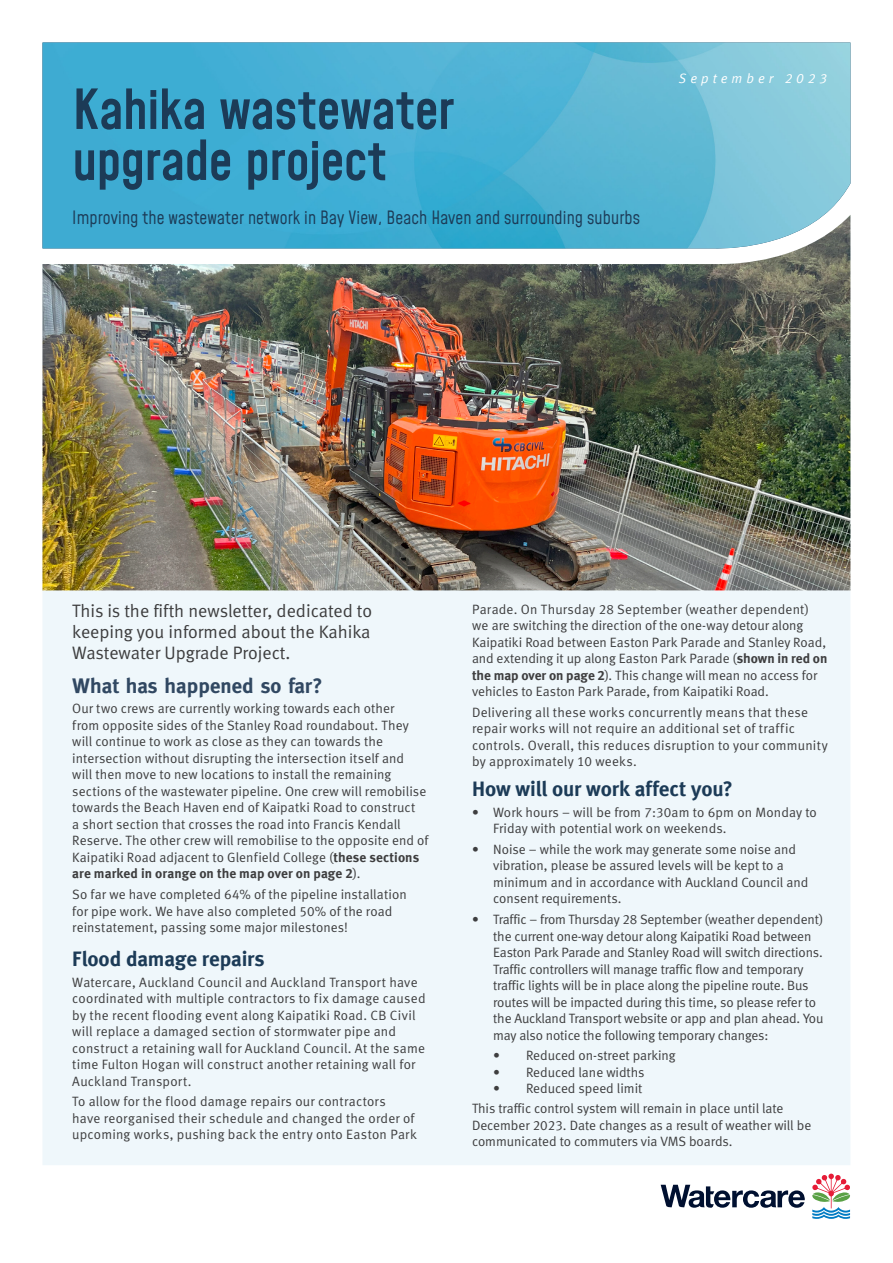
<style>
.page{position:relative;width:893px;height:1263px;background:#fff}
.page>*{position:absolute;margin:0;border:0;box-sizing:border-box;transform-origin:0 0}
.Default{font:600 54px "Mohave";letter-spacing:-.005em;color:#1c3b57}
.t1{font:21px "Meta Bold LF";letter-spacing:-.005em;color:#1c3b57}
.t2{font:700 21px "Meta";color:#314862}
.t3{font:18px/21px "Meta Normal LF";color:#3e3e3f;text-align:justify}
.t4{font:18px "Mohave";letter-spacing:.01em;color:#1c3b57;scale:.96 1}
.t5{font:13.5px/16.5px "Meta Normal LF";letter-spacing:.005em;color:#3e3e3f}
.Issue{font:italic 13.5px "Meta Normal LF";letter-spacing:.3em;color:#fff}
.s1{font-family:"Meta Bold LF"}
.s2{font-family:"Meta Plus Normal"}
</style>
<div class="page">
<svg style="left:661px;top:1185px;width:144px;height:23px"></svg>
<svg style="left:812px;top:1173px;width:38px;height:46px"></svg>
<img style="left:43px;top:43px;width:807px;height:172px">
<div style="left:42px;top:590px;width:808px;height:575px;background:#eff7fb"></div>
<img style="left:42px;top:215px;width:808px;height:375px">
<p class="Default" style="left:72px;top:75px;width:383px">Kahika wastewater</p>
<p class="Default" style="left:72px;top:126px;width:316px">upgrade project</p>
<p class="t4" style="left:72px;top:206px;width:593px">Improving the wastewater network in Bay View, Beach Haven and surrounding suburbs</p>
<p class="Issue" style="left:679px;top:71px;width:150px">September 2023</p>
<p class="t3" style="left:72px;top:600px;width:301px">This is the fifth newsletter, dedicated to keeping you informed about the Kahika Wastewater Upgrade Project.</p>
<p class="t2" style="left:72px;top:673px;width:252px">What has happened so far?</p>
<p class="t5" style="left:72px;top:700px;width:358px">Our two crews are currently working towards each other<br>from opposite sides of the Stanley Road roundabout. They will continue to work as close as they can towards the intersection without disrupting the intersection itself and<br>will then move to new locations to install the remaining sections of the wastewater pipeline. One crew will remobilise towards the Beach Haven end of Kaipatki Road to construct<br>a short section that crosses the road into Francis Kendall Reserve. The other crew will remobilise to the opposite end of Kaipatiki Road adjacent to Glenfield College (<span class="s1">these sections are marked in orange on the map over on page 2</span>).</p>
<p class="t5" style="left:72px;top:886px;width:336px">So far we have completed 64% of the pipeline installation for pipe work. We have also completed 50% of the road reinstatement, passing some major milestones!</p>
<p class="t1" style="left:72px;top:946px;width:194px">Flood damage repairs</p>
<p class="t5" style="left:72px;top:973px;width:355px">Watercare, Auckland Council and Auckland Transport have coordinated with multiple contractors to fix damage caused by the recent flooding event along Kaipatiki Road. CB Civil will replace a damaged section of stormwater pipe and construct a retaining wall for Auckland Council. At the same time Fulton Hogan will construct another retaining wall for Auckland Transport.</p>
<p class="t5" style="left:72px;top:1093px;width:346px">To allow for the flood damage repairs our contractors have reorganised their schedule and changed the order of upcoming works, pushing back the entry onto Easton Park</p>
<p class="t5" style="left:472px;top:601px;width:357px">Parade. On Thursday 28 September (weather dependent) we are switching the direction of the one-way detour along Kaipatiki Road between Easton Park Parade and Stanley Road, and extending it up along Easton Park Parade (<span class="s1">shown in red on the map over on page 2</span>). This change will mean no access for vehicles to Easton Park Parade, from Kaipatiki Road.</p>
<p class="t5" style="left:472px;top:704px;width:357px">Delivering all these works concurrently means that these repair works will not require an additional set of traffic controls. Overall, this reduces disruption to your community by approximately 10 weeks.</p>
<p class="t1" style="left:472px;top:776px;width:262px">How will our work affect you?</p>
<p class="t5" style="left:493px;top:804px;width:325px;text-indent:-21px"><span class="s2">•</span> Work hours – will be from 7:30am to 6pm on Monday to<br>Friday with potential work on weekends.</p>
<p class="t5" style="left:493px;top:841px;width:317px;text-indent:-21px"><span class="s2">•</span> Noise – while the work may generate some noise and vibration, please be assured levels will be kept to a minimum and in accordance with Auckland Council and consent requirements.</p>
<p class="t5" style="left:493px;top:911px;width:332px;text-indent:-21px"><span class="s2">•</span> Traffic – from Thursday 28 September (weather dependent) the current one-way detour along Kaipatiki Road between Easton Park Parade and Stanley Road will switch directions.<br>Traffic controllers will manage traffic flow and temporary traffic lights will be in place along the pipeline route. Bus routes will be impacted during this time, so please refer to the Auckland Transport website or app and plan ahead. You may also notice the following temporary changes:</p>
<p class="t5" style="left:493px;top:1047px;width:184px">• Reduced on-street parking</p>
<p class="t5" style="left:493px;top:1064px;width:153px">• Reduced lane widths</p>
<p class="t5" style="left:493px;top:1080px;width:151px">• Reduced speed limit</p>
<p class="t5" style="left:472px;top:1100px;width:341px">This traffic control system will remain in place until late<br>December 2023. Date changes as a result of weather will be communicated to commuters via VMS boards.</p>
</div>
